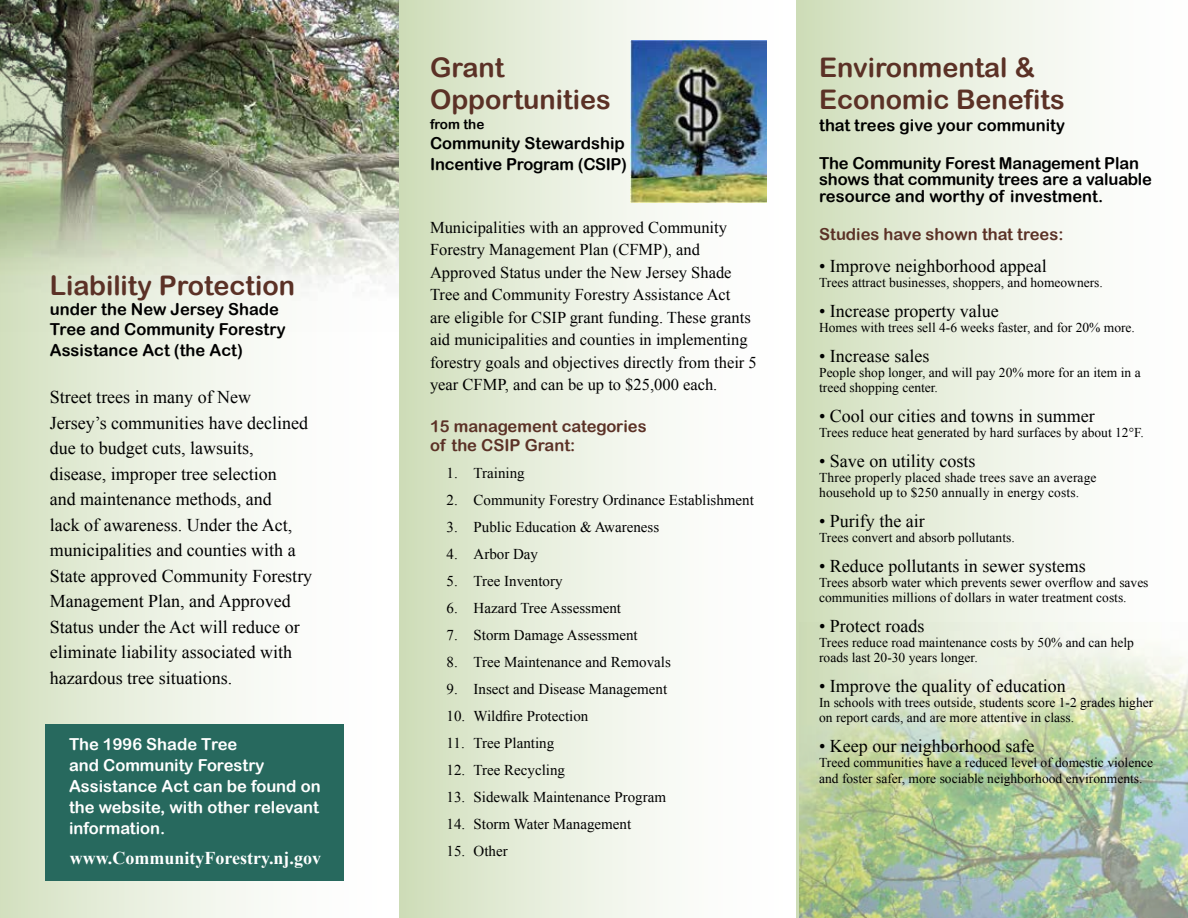
<style>
.page{position:relative;width:1188px;height:918px;background:#fff}
.page>*{position:absolute;margin:0;border:0;box-sizing:border-box;transform-origin:0 0}
.t1{font:27px/32.4px "Arial Rounded MT Bold";color:#5b3126}
.t2{font:18px/25.5px "Times New Roman";color:#000}
.t3{font:700 18px "Times New Roman";color:#fff}
.t4{font:16.5px/22.5px "Times New Roman";color:#000}
.t5{font:16.5px/16.5px "Arial Rounded MT Bold";letter-spacing:-.01em;color:#000}
.t6{font:16.5px/21.1px "Arial Rounded MT Bold";color:#fff}
.t7{font:16.5px/19.8px "Arial Rounded MT Bold";color:#5b3126}
.t8{font:15px "Times New Roman";color:#000}
.t9{font:13.5px/15px "Times New Roman";color:#000}
.t10{font:13.5px "Arial Rounded MT Bold";color:#000}
</style>
<div class="page">
<div style="left:0;top:0;width:396px;height:918px;background:linear-gradient(to right,#d8e3c6,#fff)"></div>
<div style="left:45px;top:724px;width:299px;height:157px;background:#27695e"></div>
<div style="left:399px;top:0;width:398px;height:918px;background:linear-gradient(to right,#d3e0c0,#fff)"></div>
<div style="left:797px;top:0;width:391px;height:918px;background:linear-gradient(to right,#d3e0be,#fff)"></div>
<img style="left:630px;top:40px;width:136px;height:162px">
<img style="left:799px;top:622px;width:389px;height:296px">
<img style="left:0;top:0;width:399px;height:332px">
<h1 class="t1" style="left:50px;top:269px;width:247px">Liability Protection</h1>
<p class="t5" style="left:50px;top:299px;width:237px;line-height:19.8px">under the New Jersey Shade<br>Tree and Community Forestry</p>
<p class="t5" style="left:50px;top:342px;width:195px">Assistance Act (the Act)</p>
<p class="t2" style="left:50px;top:384px;width:264px">Street trees in many of New<br>Jersey’s communities have declined due to budget cuts, lawsuits, disease, improper tree selection<br>and maintenance methods, and<br>lack of awareness. Under the Act, municipalities and counties with a<br>State approved Community Forestry<br>Management Plan, and Approved<br>Status under the Act will reduce or eliminate liability associated with hazardous tree situations.</p>
<p class="t6" style="left:69px;top:733px;width:253px">The 1996 Shade Tree<br>and Community Forestry<br>Assistance Act can be found on the website, with other relevant information.</p>
<h2 class="t3" style="left:70px;top:846px;width:253px">www.CommunityForestry.nj.gov</h2>
<h1 class="t1" style="left:430px;top:51px;width:182px">Grant<br>Opportunities</h1>
<p class="t10" style="left:430px;top:116px;width:56px">from the</p>
<p class="t5" style="left:430px;top:132px;width:198px;line-height:21.6px">Community Stewardship<br>Incentive Program (CSIP)</p>
<p class="t4" style="left:430px;top:216px;width:328px">Municipalities with an approved Community Forestry Management Plan (CFMP), and Approved Status under the New Jersey Shade Tree and Community Forestry Assistance Act<br>are eligible for CSIP grant funding. These grants aid municipalities and counties in implementing forestry goals and objectives directly from their 5 year CFMP, and can be up to $25,000 each.</p>
<p class="t7" style="left:430px;top:416px;width:218px">15 management categories of the CSIP Grant:</p>
<p class="t8" style="left:447px;top:463px;width:80px">1. Training</p>
<p class="t8" style="left:447px;top:490px;width:309px">2. Community Forestry Ordinance Establishment</p>
<p class="t8" style="left:447px;top:517px;width:214px">3. Public Education &amp; Awareness</p>
<p class="t8" style="left:447px;top:544px;width:93px">4. Arbor Day</p>
<p class="t8" style="left:447px;top:571px;width:118px">5. Tree Inventory</p>
<p class="t8" style="left:447px;top:598px;width:176px">6. Hazard Tree Assessment</p>
<p class="t8" style="left:447px;top:625px;width:193px">7. Storm Damage Assessment</p>
<p class="t8" style="left:447px;top:652px;width:226px">8. Tree Maintenance and Removals</p>
<p class="t8" style="left:447px;top:679px;width:222px">9. Insect and Disease Management</p>
<p class="t8" style="left:447px;top:706px;width:143px">10. Wildfire Protection</p>
<p class="t8" style="left:447px;top:733px;width:109px">11. Tree Planting</p>
<p class="t8" style="left:447px;top:760px;width:120px">12. Tree Recycling</p>
<p class="t8" style="left:447px;top:787px;width:221px">13. Sidewalk Maintenance Program</p>
<p class="t8" style="left:447px;top:814px;width:186px">14. Storm Water Management</p>
<p class="t8" style="left:447px;top:841px;width:63px">15. Other</p>
<h1 class="t1" style="left:819px;top:51px;width:247px">Environmental &amp;<br>Economic Benefits</h1>
<p class="t5" style="left:819px;top:117px;width:247px">that trees give your community</p>
<p class="t5" style="left:819px;top:155px;width:334px">The Community Forest Management Plan shows that community trees are a valuable resource and worthy of investment.</p>
<p class="t7" style="left:819px;top:224px;width:246px">Studies have shown that trees:</p>
<h2 class="t2" style="left:819px;top:253px;width:229px">• Improve neighborhood appeal</h2>
<p class="t9" style="left:819px;top:274px;width:285px">Trees attract businesses, shoppers, and homeowners.</p>
<h2 class="t2" style="left:819px;top:298px;width:181px">• Increase property value</h2>
<p class="t9" style="left:819px;top:319px;width:317px">Homes with trees sell 4-6 weeks faster, and for 20% more.</p>
<h2 class="t2" style="left:819px;top:343px;width:112px">• Increase sales</h2>
<p class="t9" style="left:819px;top:364px;width:323px">People shop longer, and will pay 20% more for an item in a treed shopping center.</p>
<h2 class="t2" style="left:819px;top:403px;width:277px">• Cool our cities and towns in summer</h2>
<p class="t9" style="left:819px;top:424px;width:326px">Trees reduce heat generated by hard surfaces by about 12°F.</p>
<h2 class="t2" style="left:819px;top:448px;width:158px">• Save on utility costs</h2>
<p class="t9" style="left:819px;top:469px;width:279px">Three properly placed shade trees save an average household up to $250 annually in energy costs.</p>
<h2 class="t2" style="left:819px;top:508px;width:107px">• Purify the air</h2>
<p class="t9" style="left:819px;top:529px;width:197px">Trees convert and absorb pollutants.</p>
<h2 class="t2" style="left:819px;top:553px;width:268px">• Reduce pollutants in sewer systems</h2>
<p class="t9" style="left:819px;top:574px;width:331px">Trees absorb water which prevents sewer overflow and saves communities millions of dollars in water treatment costs.</p>
<h2 class="t2" style="left:819px;top:613px;width:107px">• Protect roads</h2>
<p class="t9" style="left:819px;top:634px;width:316px">Trees reduce road maintenance costs by 50% and can help roads last 20-30 years longer.</p>
<h2 class="t2" style="left:819px;top:673px;width:248px">• Improve the quality of education</h2>
<p class="t9" style="left:819px;top:694px;width:336px">In schools with trees outside, students score 1-2 grades higher on report cards, and are more attentive in class.</p>
<h2 class="t2" style="left:819px;top:733px;width:217px">• Keep our neighborhood safe</h2>
<p class="t9" style="left:819px;top:754px;width:335px;line-height:16.2px">Treed communities have a reduced level of domestic violence and foster safer, more sociable neighborhood environments.</p>
</div>
